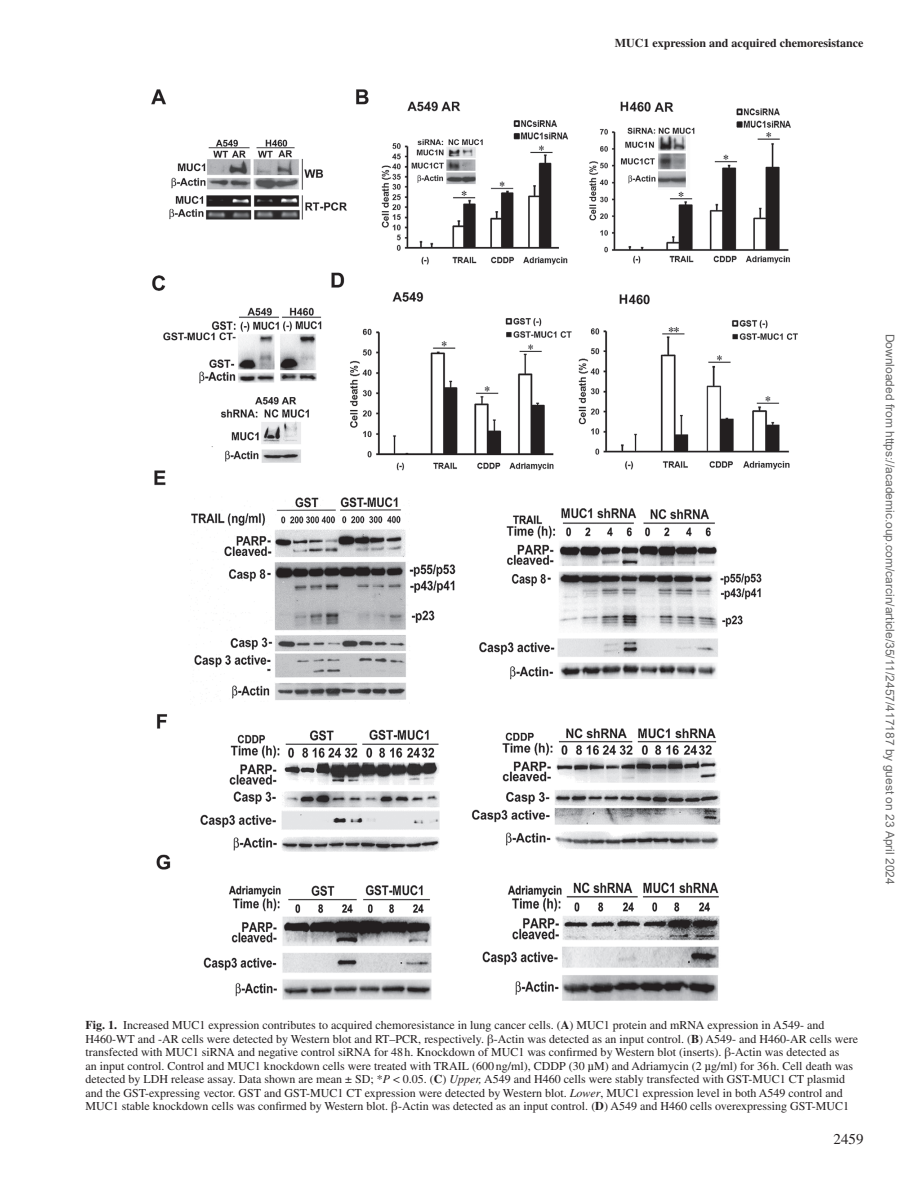
<style>
.page{position:relative;width:919px;height:1187px;background:#fff}
.page>*{position:absolute;margin:0;border:0;box-sizing:border-box;transform-origin:0 0}
.t1{font:15px "Times LT Std";color:#231f20}
.t2{font:12px/13.5px "Times LT Std";color:#231f20}
.t3{font:12px "Arial";color:#666}
.t4{font:700 12px "Times LT Std";color:#231f20}
.s1{font-weight:700}
.s2{font-family:"Gandhari Unicode"}
.s3{font-style:italic}
</style>
<div class="page">
<img style="left:151px;top:89px;width:647px;height:912px">
<p class="t4" style="left:614px;top:36px;width:250px">MUC1 expression and acquired chemoresistance</p>
<p class="t3" style="left:894px;top:334px;width:552px;rotate:90deg">Downloaded from https://academic.oup.com/carcin/article/35/11/2457/417187 by guest on 23 April 2024</p>
<p class="t2" style="left:86px;top:1018px;width:774px"><span class="s1">Fig. 1.</span> Increased MUC1 expression contributes to acquired chemoresistance in lung cancer cells. (<span class="s1">A</span>) MUC1 protein and mRNA expression in A549- and H460-WT and -AR cells were detected by Western blot and RT–PCR, respectively. <span class="s2">β</span>-Actin was detected as an input control. (<span class="s1">B</span>) A549- and H460-AR cells were transfected with MUC1 siRNA and negative control siRNA for 48h. Knockdown of MUC1 was confirmed by Western blot (inserts). <span class="s2">β</span>-Actin was detected as<br>an input control. Control and MUC1 knockdown cells were treated with TRAIL (600ng/ml), CDDP (30 <span class="s2">µ</span>M) and Adriamycin (2 <span class="s2">µ</span>g/ml) for 36h. Cell death was detected by LDH release assay. Data shown are mean ± SD; *<span class="s3">P</span> &lt; 0.05. (<span class="s1">C</span>) <span class="s3">Upper,</span> A549 and H460 cells were stably transfected with GST-MUC1 CT plasmid and the GST-expressing vector. GST and GST-MUC1 CT expression were detected by Western blot. <span class="s3">Lower</span>, MUC1 expression level in both A549 control and MUC1 stable knockdown cells was confirmed by Western blot. <span class="s2">β</span>-Actin was detected as an input control. (<span class="s1">D</span>) A549 and H460 cells overexpressing GST-MUC1</p>
<p class="t1" style="left:833px;top:1130px;width:31px">2459</p>
</div>
